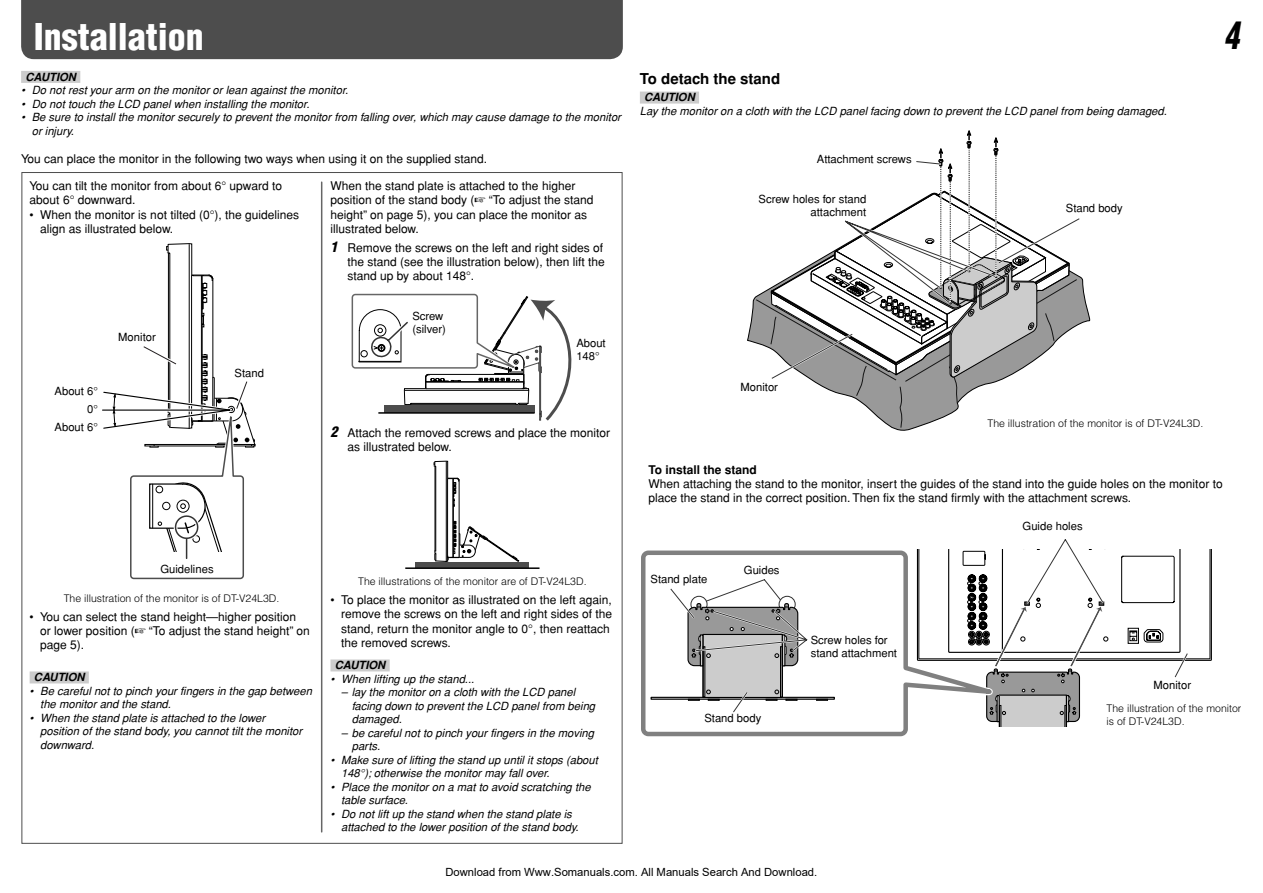
<style>
.page{position:relative;width:1263px;height:893px;background:#fff}
.page>*{position:absolute;margin:0;border:0;box-sizing:border-box;transform-origin:0 0}
.t1{font:italic 900 condensed 37.5px "Helvetica";color:#000;scale:.8 1}
.t2{font:900 condensed 36px "Helvetica";color:#fff}
.t3{font:700 15px "Helvetica";color:#000}
.t4{font:12px/14.2px "Helvetica";color:#000}
.t5{font:700 12px "Helvetica";color:#000}
.t6{font:italic 11.25px/13.5px "Helvetica";color:#000}
.t7{font:11.25px/12.8px "Helvetica";color:#000}
.t8{font:11.25px "Arial";color:#000}
.t9{font:italic 700 11.25px "Helvetica";color:#000}
.t10{font:300 10.5px/12.8px "Helvetica";color:#000}
.s1{font-weight:900;font-style:italic;font-stretch:condensed;font-size:14.25px}
</style>
<div class="page">
<div style="left:21px;top:0;width:602px;height:59px;background:#4d4d4d"></div>
<svg style="left:1035px;top:539px;width:177px;height:187px"></svg>
<svg style="left:641px;top:549px;width:394px;height:188px"></svg>
<svg style="left:747px;top:278px;width:343px;height:153px"></svg>
<svg style="left:756px;top:279px;width:321px;height:149px"></svg>
<svg style="left:769px;top:131px;width:313px;height:250px"></svg>
<svg style="left:351px;top:293px;width:220px;height:128px"></svg>
<div style="left:21px;top:71px;width:59px;height:12px;background:#ccc"></div>
<div style="left:30px;top:671px;width:59px;height:12px;background:#ccc"></div>
<div style="left:330px;top:659px;width:60px;height:12px;background:#ccc"></div>
<div style="left:640px;top:92px;width:59px;height:12px;background:#ccc"></div>
<hr style="left:321px;top:182px;width:1px;height:650px;background:#666">
<div style="left:416px;top:562px;width:113px;height:6px;background:#4d4d4d"></div>
<hr style="left:405px;top:567px;width:134px;height:2px;background:#000">
<svg style="left:434px;top:461px;width:85px;height:101px"></svg>
<svg style="left:102px;top:243px;width:153px;height:337px"></svg>
<h2 class="t2" style="left:34px;top:23px;width:171px">Installation</h2>
<h1 class="t1" style="left:1224px;top:21px;width:20px">4</h1>
<p class="t9" style="left:25px;top:73px;width:52px">CAUTION</p>
<p class="t6" style="left:21px;top:85px;width:329px">• Do not rest your arm on the monitor or lean against the monitor.</p>
<p class="t6" style="left:21px;top:98px;width:290px">• Do not touch the LCD panel when installing the monitor.</p>
<p class="t6" style="left:32px;top:112px;width:591px;text-indent:-11px">• Be sure to install the monitor securely to prevent the monitor from falling over, which may cause damage to the monitor or injury.</p>
<p class="t4" style="left:21px;top:153px;width:468px">You can place the monitor in the following two ways when using it on the supplied stand.</p>
<p class="t4" style="left:30px;top:180px;width:254px">You can tilt the monitor from about 6° upward to about 6° downward.</p>
<p class="t4" style="left:40px;top:209px;width:260px;text-indent:-11px">• When the monitor is not tilted (0°), the guidelines align as illustrated below.</p>
<p class="t3" style="left:640px;top:73px;width:142px">To detach the stand</p>
<p class="t9" style="left:644px;top:93px;width:52px">CAUTION</p>
<p class="t6" style="left:640px;top:105px;width:528px">Lay the monitor on a cloth with the LCD panel facing down to prevent the LCD panel from being damaged.</p>
<p class="t7" style="left:817px;top:154px;width:96px">Attachment screws</p>
<p class="t4" style="left:330px;top:180px;width:264px">When the stand plate is attached to the higher position of the stand body (☞ “To adjust the stand height” on page 5), you can place the monitor as illustrated below.</p>
<p class="t4" style="left:347px;top:242px;width:259px;text-indent:-17px"><span class="s1">1</span> Remove the screws on the left and right sides of the stand (see the illustration below), then lift the stand up by about 148°.</p>
<p class="t7" style="left:759px;top:194px;width:109px;text-align:right">Screw holes for stand attachment</p>
<p class="t7" style="left:1066px;top:203px;width:58px">Stand body</p>
<p class="t7" style="left:55px;top:386px;width:45px">About 6°</p>
<p class="t7" style="left:55px;top:422px;width:45px">About 6°</p>
<p class="t7" style="left:87px;top:404px;width:12px">0°</p>
<p class="t7" style="left:118px;top:332px;width:39px">Monitor</p>
<p class="t7" style="left:235px;top:368px;width:31px">Stand</p>
<p class="t7" style="left:160px;top:563px;width:55px">Guidelines</p>
<p class="t10" style="left:64px;top:593px;width:217px">The illustration of the monitor is of DT-V24L3D.</p>
<p class="t4" style="left:40px;top:611px;width:271px;text-indent:-11px">• You can select the stand height—higher position<br>or lower position (☞ “To adjust the stand height” on page 5).</p>
<p class="t9" style="left:34px;top:673px;width:52px">CAUTION</p>
<p class="t6" style="left:40px;top:685px;width:273px;text-indent:-11px">• Be careful not to pinch your fingers in the gap between the monitor and the stand.</p>
<p class="t6" style="left:40px;top:712px;width:263px;text-indent:-11px">• When the stand plate is attached to the lower position of the stand body, you cannot tilt the monitor downward.</p>
<p class="t7" style="left:412px;top:311px;width:35px">Screw (silver)</p>
<p class="t7" style="left:576px;top:338px;width:31px">About<br>148°</p>
<p class="t4" style="left:347px;top:427px;width:264px;text-indent:-17px"><span class="s1">2</span> Attach the removed screws and place the monitor as illustrated below.</p>
<p class="t10" style="left:358px;top:576px;width:230px">The illustrations of the monitor are of DT-V24L3D.</p>
<p class="t4" style="left:341px;top:594px;width:272px;text-indent:-11px">• To place the monitor as illustrated on the left again, remove the screws on the left and right sides of the stand, return the monitor angle to 0°, then reattach the removed screws.</p>
<p class="t9" style="left:335px;top:661px;width:52px">CAUTION</p>
<p class="t6" style="left:330px;top:673px;width:145px">• When lifting up the stand...</p>
<p class="t6" style="left:352px;top:687px;width:245px;text-indent:-11px">– lay the monitor on a cloth with the LCD panel facing down to prevent the LCD panel from being damaged.</p>
<p class="t6" style="left:352px;top:727px;width:244px;text-indent:-11px">– be careful not to pinch your fingers in the moving parts.</p>
<p class="t6" style="left:341px;top:754px;width:258px;text-indent:-11px">• Make sure of lifting the stand up until it stops (about<br>148°); otherwise the monitor may fall over.</p>
<p class="t6" style="left:341px;top:781px;width:251px;text-indent:-11px">• Place the monitor on a mat to avoid scratching the table surface.</p>
<p class="t6" style="left:341px;top:808px;width:239px;text-indent:-11px">• Do not lift up the stand when the stand plate is attached to the lower position of the stand body.</p>
<p class="t7" style="left:740px;top:381px;width:39px">Monitor</p>
<p class="t10" style="left:987px;top:418px;width:217px">The illustration of the monitor is of DT-V24L3D.</p>
<p class="t5" style="left:648px;top:465px;width:110px">To install the stand</p>
<p class="t4" style="left:648px;top:478px;width:576px">When attaching the stand to the monitor, insert the guides of the stand into the guide holes on the monitor to place the stand in the correct position. Then fix the stand firmly with the attachment screws.</p>
<p class="t7" style="left:650px;top:574px;width:58px">Stand plate</p>
<p class="t7" style="left:744px;top:565px;width:37px">Guides</p>
<p class="t7" style="left:704px;top:713px;width:58px">Stand body</p>
<p class="t7" style="left:811px;top:634px;width:88px">Screw holes for stand attachment</p>
<p class="t7" style="left:1022px;top:521px;width:62px">Guide holes</p>
<p class="t7" style="left:1153px;top:680px;width:39px">Monitor</p>
<p class="t10" style="left:1106px;top:703px;width:136px">The illustration of the monitor is of DT-V24L3D.</p>
<p class="t8" style="left:445px;top:865px;width:373px">Download from Www.Somanuals.com. All Manuals Search And Download.</p>
</div>
